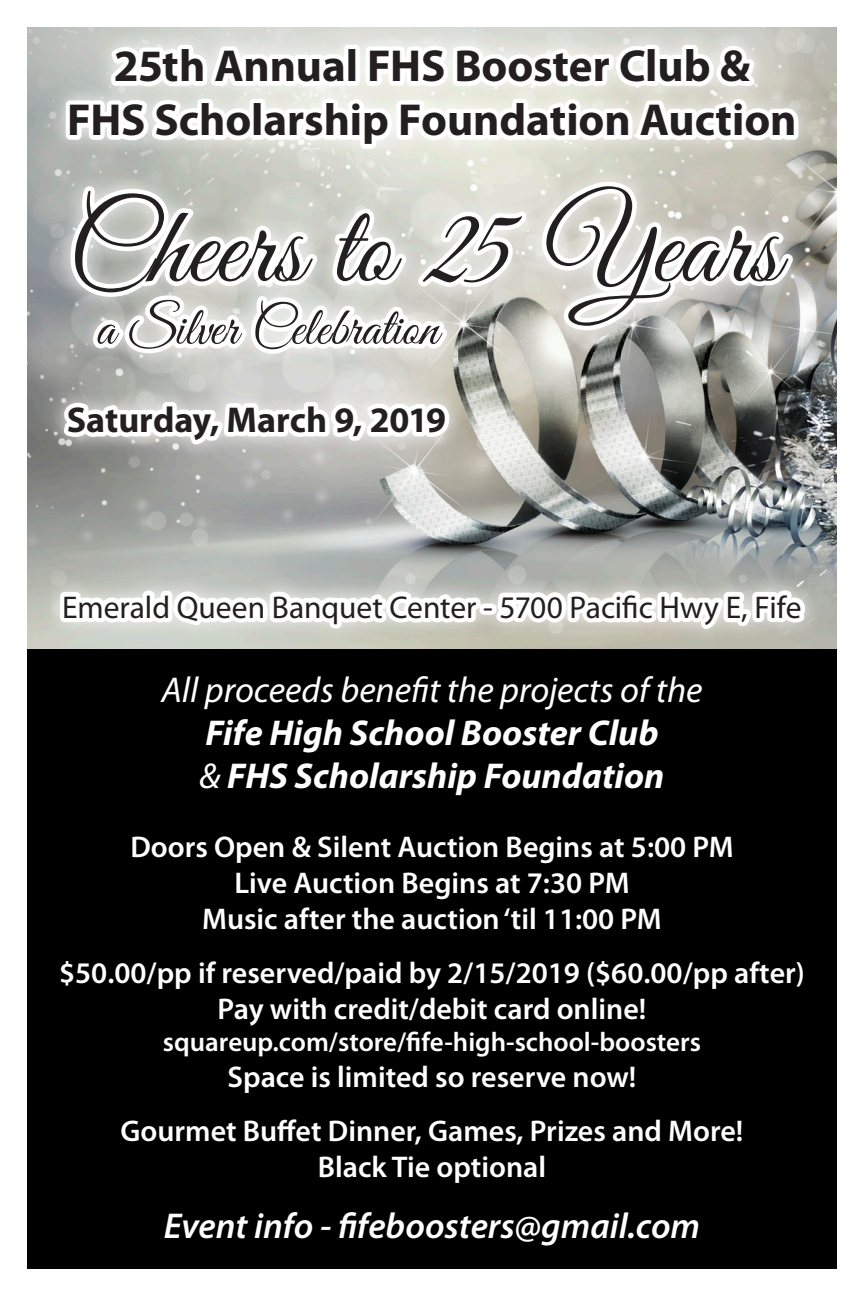
<style>
.page{position:relative;width:864px;height:1296px;background:#fff}
.page>*{position:absolute;margin:0;border:0;box-sizing:border-box;transform-origin:0 0}
.t1{font:112.5px "Great Vibes";letter-spacing:.01em;color:#231f20}
.t2{font:54px "Great Vibes";letter-spacing:.005em;color:#231f20}
.t3{font:700 45px/54px "Myriad Pro";letter-spacing:-.005em;color:#231f20;text-align:center}
.t4{font:italic 700 36px "Myriad Pro";color:#fff}
.t5{font:italic 36px "Myriad Pro";color:#fff}
.t6{font:italic 600 36px "Myriad Pro";color:#fff}
.t7{font:700 36px "Myriad Pro";color:#231f20}
.t8{font:31.5px "Myriad Pro";color:#231f20}
.t9{font:600 30px "Myriad Pro";color:#fff}
.t10{font:600 27px "Myriad Pro";color:#fff}
.s1{font-weight:400}
</style>
<div class="page">
<div style="left:27px;top:648px;width:810px;height:621px;background:#000"></div>
<img style="left:27px;top:27px;width:810px;height:622px">
<div style="left:42px;top:573px;width:781px;height:73px;background:#fff;opacity:.75"></div>
<svg style="left:56px;top:27px;width:754px;height:622px"></svg>
<p class="t3" style="left:67px;top:38px;width:731px">25th Annual FHS Booster Club &amp;<br>FHS Scholarship Foundation Auction</p>
<p class="t1" style="left:68px;top:185px;width:713px">Cheers to 25 Years</p>
<p class="t2" style="left:96px;top:298px;width:344px">a Silver Celebration</p>
<p class="t7" style="left:67px;top:396px;width:381px">Saturday, March 9, 2019</p>
<p class="t8" style="left:62px;top:588px;width:741px">Emerald Queen Banquet Center - 5700 Pacific Hwy E, Fife</p>
<p class="t5" style="left:161px;top:668px;width:543px">All proceeds benefit the projects of the</p>
<p class="t4" style="left:205px;top:710px;width:455px">Fife High School Booster Club</p>
<p class="t4" style="left:199px;top:753px;width:467px"><span class="s1">&amp;</span> FHS Scholarship Foundation</p>
<p class="t9" style="left:130px;top:828px;width:605px">Doors Open &amp; Silent Auction Begins at 5:00 PM</p>
<p class="t9" style="left:234px;top:864px;width:397px">Live Auction Begins at 7:30 PM</p>
<p class="t9" style="left:202px;top:900px;width:461px">Music after the auction ‘til 11:00 PM</p>
<p class="t9" style="left:59px;top:954px;width:747px">$50.00/pp if reserved/paid by 2/15/2019 ($60.00/pp after)</p>
<p class="t9" style="left:218px;top:990px;width:430px">Pay with credit/debit card online!</p>
<p class="t10" style="left:163px;top:1025px;width:540px">squareup.com/store/fife-high-school-boosters</p>
<p class="t9" style="left:228px;top:1058px;width:410px">Space is limited so reserve now!</p>
<p class="t9" style="left:120px;top:1112px;width:625px">Gourmet Buffet Dinner, Games, Prizes and More!</p>
<p class="t9" style="left:318px;top:1148px;width:230px">Black Tie optional</p>
<p class="t6" style="left:164px;top:1203px;width:538px">Event info - fifeboosters@gmail.com</p>
</div>
